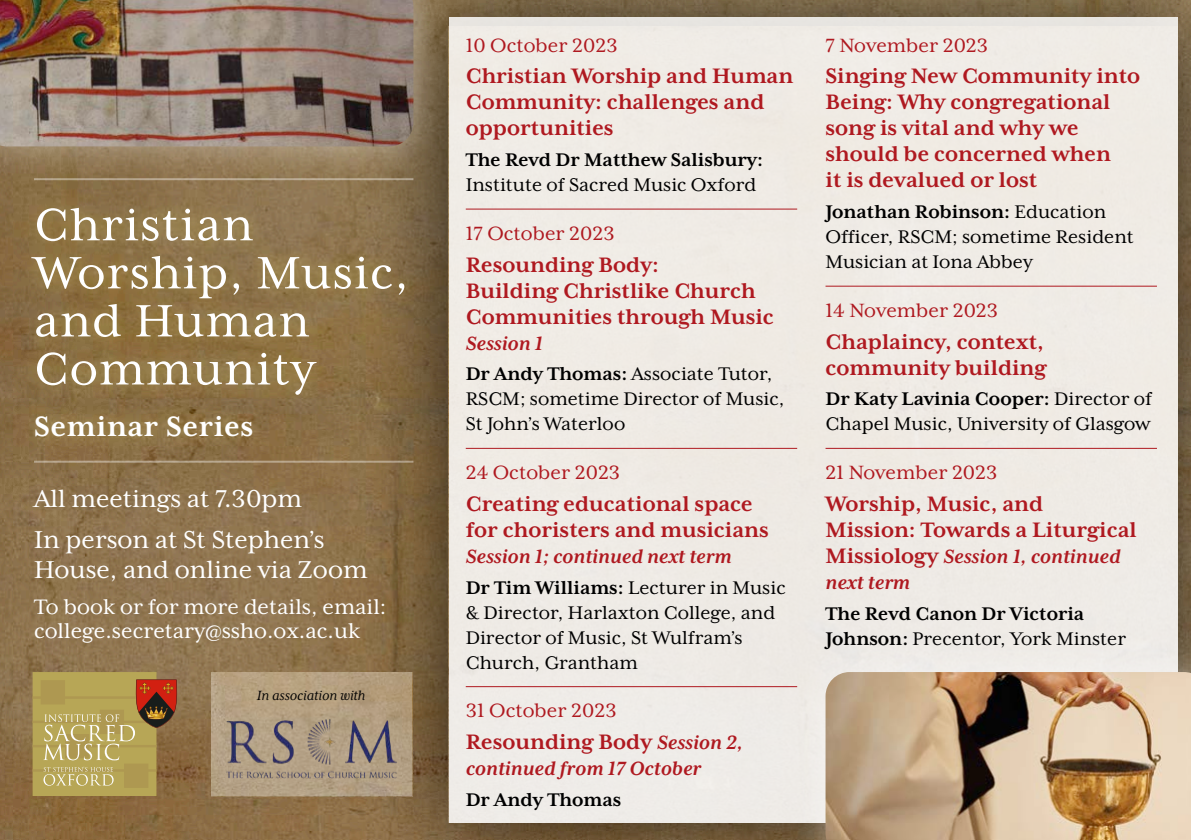
<style>
.page{position:relative;width:1191px;height:840px;background:#fff}
.page>*{position:absolute;margin:0;border:0;box-sizing:border-box;transform-origin:0 0}
.Series_Title{font:52px/48px "Mrs Eaves XL Serif OT";letter-spacing:.025em;color:#fff}
.Series_Subtitle{font:700 32px "Mrs Eaves XL Serif OT";letter-spacing:.02em;color:#fff}
.Date_And_Venue_Details{font:28px/30px "Mrs Eaves XL Serif OT";color:#fff}
.Event_Title{font:700 24px/26px "Mrs Eaves XL Serif OT";color:#af1920}
.Booking_Details{font:24px/24px "Mrs Eaves XL Serif OT";color:#fff}
.Event_Title-2{font:italic 700 22px/26px "Mrs Eaves XL Serif OT";color:#af1920}
.Event_Date__Line_Above{font:22px "Mrs Eaves XL Serif OT";color:#af1920}
.Event_Date__No_Line_Above{font:22px "Mrs Eaves XL Serif OT";color:#af1920}
.Event_Details{font:21px/25px "Mrs Eaves XL Serif OT";color:#000}
.Event_Details-2{font:700 21px/25px "Mrs Eaves XL Serif OT";color:#000}
.t1{font:italic 15.4px "Mrs Eaves XL Serif OT";color:#000}
.s1{font-weight:700}
.s2{font-style:italic;font-size:22px}
.s3{font-style:normal;font-size:24px}
.s4{font-weight:400}
</style>
<div class="page">
<img style="left:0;top:184px;width:353px;height:655px">
<div style="left:353px;top:0;width:838px;height:839px;background:#000;opacity:.75"></div>
<div style="left:449px;top:17px;width:728px;height:805px;background:#efebe5"></div>
<svg style="left:33px;top:671px;width:144px;height:124px"></svg>
<div style="left:212px;top:671px;width:200px;height:124px;background:linear-gradient(to right,#b7a384,#b29c7d)"></div>
<img style="left:218px;top:716px;width:187px;height:64px">
<hr style="left:466px;top:208px;width:331px;height:1px;background:#af1920">
<hr style="left:466px;top:447px;width:331px;height:1px;background:#af1920">
<hr style="left:466px;top:685px;width:331px;height:1px;background:#af1920">
<hr style="left:825px;top:285px;width:332px;height:1px;background:#af1920">
<hr style="left:825px;top:447px;width:332px;height:1px;background:#af1920">
<svg style="left:16px;top:190px;width:406px;height:264px;fill:#8d7246"></svg>
<hr style="left:34px;top:460px;width:379px;height:2px;background:#fff">
<div style="left:0;top:0;width:451px;height:184px;background:#fff;opacity:.45"></div>
<img style="left:0;top:0;width:413px;height:146px">
<div style="left:788px;top:634px;width:403px;height:205px;background:#eeebe7"></div>
<img style="left:825px;top:671px;width:366px;height:168px">
<p class="Series_Title" style="left:34px;top:200px;width:376px">Christian<br>Worship, Music, and Human<br>Community</p>
<p class="Series_Subtitle" style="left:34px;top:409px;width:221px">Seminar Series</p>
<p class="Date_And_Venue_Details" style="left:34px;top:483px;width:269px">All meetings at 7.30pm</p>
<p class="Date_And_Venue_Details" style="left:34px;top:524px;width:335px">In person at St Stephen’s<br>House, and online via Zoom</p>
<p class="Booking_Details" style="left:34px;top:594px;width:354px">To book or for more details, email: college.secretary@ssho.ox.ac.uk</p>
<p class="t1" style="left:257px;top:687px;width:110px">In association with</p>
<p class="Event_Date__No_Line_Above" style="left:466px;top:34px;width:153px">10 October 2023</p>
<p class="Event_Title" style="left:466px;top:63px;width:329px">Christian Worship and Human<br>Community: challenges and opportunities</p>
<p class="Event_Details" style="left:466px;top:147px;width:299px"><span class="s1">The Revd Dr Matthew Salisbury:<br></span>Institute of Sacred Music Oxford</p>
<p class="Event_Date__Line_Above" style="left:466px;top:222px;width:150px">17 October 2023</p>
<p class="Event_Title" style="left:466px;top:251px;width:310px">Resounding Body:<br>Building Christlike Church<br>Communities through Music</p>
<p class="Event_Title-2" style="left:466px;top:330px;width:79px">Session 1</p>
<p class="Event_Details" style="left:466px;top:361px;width:320px"><span class="s1">Dr Andy Thomas:</span> Associate Tutor,<br>RSCM; sometime Director of Music,<br>St John’s Waterloo</p>
<p class="Event_Date__Line_Above" style="left:466px;top:461px;width:156px">24 October 2023</p>
<p class="Event_Title" style="left:466px;top:490px;width:304px">Creating educational space for choristers and musicians</p>
<p class="Event_Title-2" style="left:466px;top:543px;width:267px">Session 1; continued next term</p>
<p class="Event_Details" style="left:466px;top:574px;width:321px"><span class="s1">Dr Tim Williams:</span> Lecturer in Music &amp; Director, Harlaxton College, and<br>Director of Music, St Wulfram’s<br>Church, Grantham</p>
<p class="Event_Date__Line_Above" style="left:466px;top:699px;width:152px">31 October 2023</p>
<p class="Event_Title" style="left:466px;top:728px;width:279px">Resounding Body <span class="s2">Session 2,</span></p>
<p class="Event_Title-2" style="left:466px;top:755px;width:237px">continued from 17 October</p>
<p class="Event_Details-2" style="left:466px;top:786px;width:157px">Dr Andy Thomas</p>
<p class="Event_Date__No_Line_Above" style="left:825px;top:34px;width:164px">7 November 2023</p>
<p class="Event_Title" style="left:825px;top:63px;width:316px">Singing New Community into<br>Being: Why congregational song is vital and why we should be concerned when<br>it is devalued or lost</p>
<p class="Event_Details" style="left:825px;top:199px;width:310px"><span class="s1">Jonathan Robinson:</span> Education<br>Officer, RSCM; sometime Resident<br>Musician at Iona Abbey</p>
<p class="Event_Date__Line_Above" style="left:825px;top:299px;width:174px">14 November 2023</p>
<p class="Event_Title" style="left:825px;top:328px;width:222px">Chaplaincy, context, community building</p>
<p class="Event_Details" style="left:825px;top:386px;width:328px"><span class="s1">Dr Katy Lavinia Cooper:</span> Director of<br>Chapel Music, University of Glasgow</p>
<p class="Event_Date__Line_Above" style="left:825px;top:461px;width:173px">21 November 2023</p>
<p class="Event_Title" style="left:825px;top:490px;width:313px">Worship, Music, and<br>Mission: Towards a Liturgical</p>
<p class="Event_Title-2" style="left:825px;top:543px;width:296px"><span class="s3">Missiology</span> Session 1, continued next term</p>
<p class="Event_Details-2" style="left:825px;top:600px;width:302px">The Revd Canon Dr Victoria<br>Johnson: <span class="s4">Precentor, York Minster</span></p>
</div>
